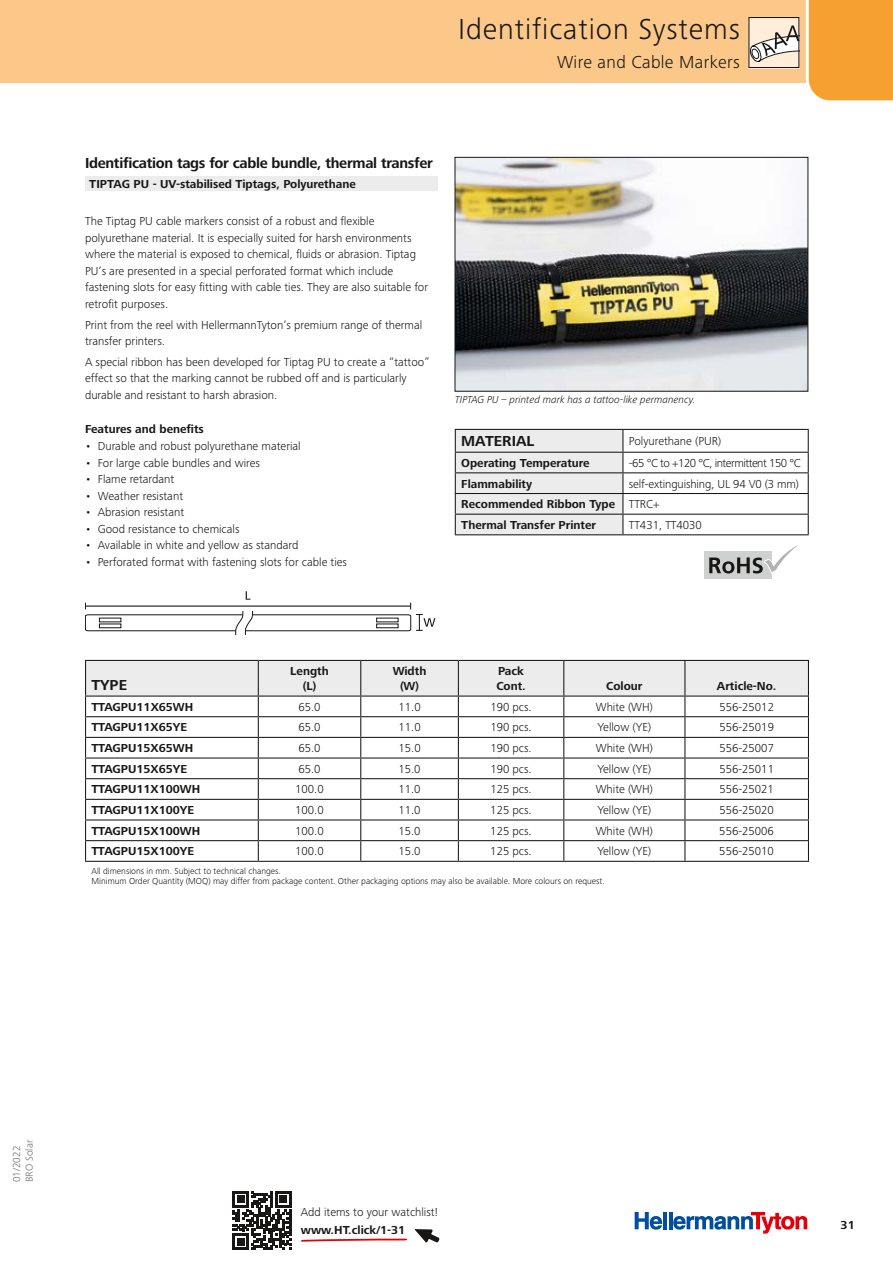
<style>
.page{position:relative;width:893px;height:1263px;background:#fff}
.page>*{position:absolute;margin:0;border:0;box-sizing:border-box;transform-origin:0 0}
.t1{font:300 30px "Frutiger Next LTW1 G";letter-spacing:.03em;color:#181716}
.t2{font:300 18px "Frutiger Next LTW1 G";letter-spacing:.02em;color:#181716}
.t3{font:700 15px "Frutiger Next LTW1 G";letter-spacing:-.02em;color:#181716}
.t4{font:700 15px "Frutiger Next LTW1 G";color:#181716}
.t5{font:300 12px/16.5px "Frutiger Next LTW1 G";color:#181716}
.t6{font:700 12px/15px "Frutiger Next LTW1 G";color:#181716;text-align:center}
.t7{font:300 12px "Frutiger Next LTW1 G";letter-spacing:-.04em;color:#181716}
.t8{font:italic 300 10.5px "Frutiger Next LTW1 G";color:#181716}
.t9{font:300 10.5px/12.6px "Frutiger Next LTW1 G";color:#6e6e6e}
.t10{font:300 9px/10.5px "Frutiger Next LTW1 G";color:#181716}
.s1{font-weight:300}
.s2{font-weight:700}
.s3{font-weight:700;color:#fff}
</style>
<div class="page">
<hr style="left:663px;top:1212px;width:4px;height:17px;background:#004e9e">
<hr style="left:669px;top:1212px;width:3px;height:17px;background:#004e9e">
<svg style="left:635px;top:1212px;width:27px;height:17px"></svg>
<svg style="left:673px;top:1212px;width:134px;height:21px"></svg>
<svg style="left:301px;top:1238px;width:106px;height:4px"></svg>
<div style="left:0;top:0;width:808px;height:82px;background:#fbc88a"></div>
<img style="left:457px;top:159px;width:349px;height:230px">
<div style="left:455px;top:157px;width:353px;height:234px;border:1px solid #181716"></div>
<svg style="left:748px;top:0;width:145px;height:101px"></svg>
<svg style="left:414px;top:1229px;width:26px;height:14px"></svg>
<svg style="left:232px;top:1191px;width:59px;height:59px"></svg>
<div style="left:85px;top:177px;width:353px;height:14px;background:#ececec"></div>
<svg style="left:85px;top:591px;width:350px;height:43px"></svg>
<svg style="left:85px;top:660px;width:724px;height:201px"></svg>
<hr style="left:85px;top:861px;width:173px;height:1px;background:#181716">
<hr style="left:258px;top:861px;width:103px;height:1px;background:#181716">
<hr style="left:361px;top:861px;width:97px;height:1px;background:#181716">
<hr style="left:458px;top:861px;width:106px;height:1px;background:#181716">
<hr style="left:564px;top:861px;width:121px;height:1px;background:#181716">
<hr style="left:685px;top:861px;width:124px;height:1px;background:#181716">
<svg style="left:455px;top:429px;width:354px;height:150px"></svg>
<h1 class="t1" style="left:458px;top:11px;width:283px">Identification Systems</h1>
<h2 class="t2" style="left:557px;top:51px;width:184px">Wire and Cable Markers</h2>
<p class="t3" style="left:85px;top:155px;width:349px">Identification tags for cable bundle, thermal transfer</p>
<p class="t6" style="left:89px;top:177px;width:268px">TIPTAG PU - UV-stabilised Tiptags, Polyurethane</p>
<p class="t5" style="left:85px;top:213px;width:345px">The Tiptag PU cable markers consist of a robust and flexible polyurethane material. It is especially suited for harsh environments where the material is exposed to chemical, fluids or abrasion. Tiptag PU‘s are presented in a special perforated format which include fastening slots for easy fitting with cable ties. They are also suitable for retrofit purposes.</p>
<p class="t5" style="left:85px;top:316px;width:339px">Print from the reel with HellermannTyton‘s premium range of thermal transfer printers.</p>
<p class="t5" style="left:85px;top:354px;width:346px">A special ribbon has been developed for Tiptag PU to create a “tattoo” effect so that the marking cannot be rubbed off and is particularly durable and resistant to harsh abrasion.</p>
<p class="t6" style="left:85px;top:422px;width:120px">Features and benefits</p>
<p class="t5" style="left:85px;top:438px;width:217px">• Durable and robust polyurethane material</p>
<p class="t5" style="left:85px;top:454px;width:177px">• For large cable bundles and wires</p>
<p class="t5" style="left:85px;top:471px;width:91px">• Flame retardant</p>
<p class="t5" style="left:85px;top:487px;width:100px">• Weather resistant</p>
<p class="t5" style="left:85px;top:504px;width:101px">• Abrasion resistant</p>
<p class="t5" style="left:85px;top:520px;width:156px">• Good resistance to chemicals</p>
<p class="t5" style="left:85px;top:537px;width:215px">• Available in white and yellow as standard</p>
<p class="t5" style="left:85px;top:553px;width:264px">• Perforated format with fastening slots for cable ties</p>
<p class="t8" style="left:455px;top:394px;width:242px">TIPTAG PU – printed mark has a tattoo-like permanency.</p>
<p class="t4" style="left:461px;top:433px;width:75px">MATERIAL</p>
<p class="t5" style="left:629px;top:433px;width:94px">Polyurethane (PUR)</p>
<p class="t6" style="left:461px;top:456px;width:130px">Operating Temperature</p>
<p class="t7" style="left:629px;top:456px;width:173px">-65 °C to +120 °C, intermittent 150 °C</p>
<p class="t6" style="left:461px;top:476px;width:72px">Flammability</p>
<p class="t6" style="left:461px;top:473px;width:339px;line-height:20.7px;text-align:left;text-indent:168px"><span class="s1">self-extinguishing, UL 94 V0 (3 mm)<br></span>Recommended Ribbon Type <span class="s1">TTRC+<br></span>Thermal Transfer Printer</p>
<p class="t5" style="left:629px;top:517px;width:74px">TT431, TT4030</p>
<p class="t3" style="left:92px;top:676px;width:37px">TYPE</p>
<p class="t6" style="left:290px;top:664px;width:40px">Length (L)</p>
<p class="t6" style="left:393px;top:664px;width:35px">Width (W)</p>
<p class="t6" style="left:496px;top:664px;width:31px;text-align:left">Pack<br>Cont.</p>
<p class="t6" style="left:606px;top:679px;width:38px">Colour</p>
<p class="t6" style="left:717px;top:679px;width:61px">Article-No.</p>
<p class="t6" style="left:92px;top:700px;width:103px">TTAGPU11X65WH</p>
<p class="t5" style="left:298px;top:698px;width:24px">65.0</p>
<p class="t5" style="left:398px;top:698px;width:24px">11.0</p>
<p class="t5" style="left:490px;top:698px;width:43px">190 pcs.</p>
<p class="t5" style="left:596px;top:698px;width:59px">White (WH)</p>
<p class="t5" style="left:719px;top:698px;width:56px">556-25012</p>
<p class="t6" style="left:92px;top:720px;width:97px">TTAGPU11X65YE</p>
<p class="t5" style="left:298px;top:719px;width:24px">65.0</p>
<p class="t5" style="left:398px;top:719px;width:24px">11.0</p>
<p class="t5" style="left:490px;top:719px;width:43px">190 pcs.</p>
<p class="t5" style="left:597px;top:719px;width:55px">Yellow (YE)</p>
<p class="t5" style="left:719px;top:719px;width:56px">556-25019</p>
<p class="t6" style="left:92px;top:741px;width:103px">TTAGPU15X65WH</p>
<p class="t5" style="left:298px;top:740px;width:24px">65.0</p>
<p class="t5" style="left:398px;top:740px;width:24px">15.0</p>
<p class="t5" style="left:490px;top:740px;width:43px">190 pcs.</p>
<p class="t5" style="left:596px;top:740px;width:59px">White (WH)</p>
<p class="t5" style="left:719px;top:740px;width:56px">556-25007</p>
<p class="t6" style="left:92px;top:761px;width:97px">TTAGPU15X65YE</p>
<p class="t5" style="left:298px;top:760px;width:24px">65.0</p>
<p class="t5" style="left:398px;top:760px;width:24px">15.0</p>
<p class="t5" style="left:490px;top:760px;width:43px">190 pcs.</p>
<p class="t5" style="left:597px;top:760px;width:55px">Yellow (YE)</p>
<p class="t5" style="left:719px;top:760px;width:56px">556-25011</p>
<p class="t6" style="left:92px;top:782px;width:110px">TTAGPU11X100WH</p>
<p class="t5" style="left:295px;top:781px;width:30px">100.0</p>
<p class="t5" style="left:398px;top:781px;width:24px">11.0</p>
<p class="t5" style="left:490px;top:781px;width:43px">125 pcs.</p>
<p class="t5" style="left:596px;top:781px;width:59px">White (WH)</p>
<p class="t5" style="left:719px;top:781px;width:56px">556-25021</p>
<p class="t6" style="left:92px;top:803px;width:104px">TTAGPU11X100YE</p>
<p class="t5" style="left:295px;top:802px;width:30px">100.0</p>
<p class="t5" style="left:398px;top:802px;width:24px">11.0</p>
<p class="t5" style="left:490px;top:802px;width:43px">125 pcs.</p>
<p class="t5" style="left:597px;top:802px;width:55px">Yellow (YE)</p>
<p class="t5" style="left:719px;top:802px;width:56px">556-25020</p>
<p class="t6" style="left:92px;top:823px;width:110px">TTAGPU15X100WH</p>
<p class="t5" style="left:295px;top:822px;width:30px">100.0</p>
<p class="t5" style="left:398px;top:822px;width:24px">15.0</p>
<p class="t5" style="left:490px;top:822px;width:43px">125 pcs.</p>
<p class="t5" style="left:596px;top:822px;width:59px">White (WH)</p>
<p class="t5" style="left:719px;top:822px;width:56px">556-25006</p>
<p class="t6" style="left:92px;top:844px;width:104px">TTAGPU15X100YE</p>
<p class="t5" style="left:295px;top:843px;width:30px">100.0</p>
<p class="t5" style="left:398px;top:843px;width:24px">15.0</p>
<p class="t5" style="left:490px;top:843px;width:43px">125 pcs.</p>
<p class="t5" style="left:597px;top:843px;width:55px">Yellow (YE)</p>
<p class="t5" style="left:719px;top:843px;width:56px">556-25010</p>
<p class="t10" style="left:92px;top:865px;width:515px">All dimensions in mm. Subject to technical changes.<br>Minimum Order Quantity (MOQ) may differ from package content. Other packaging options may also be available. More colours on request.</p>
<p class="t9" style="left:11px;top:1182px;width:44px;rotate:-90deg">01/2022<br>BRO Solar</p>
<p class="t5" style="left:301px;top:1203px;width:138px;line-height:17.7px">Add items to your watchlist! <span class="s2">www.HT.click/1-31</span><span class="s3">?q=2</span></p>
<p class="t6" style="left:841px;top:1218px;width:16px">31</p>
</div>
